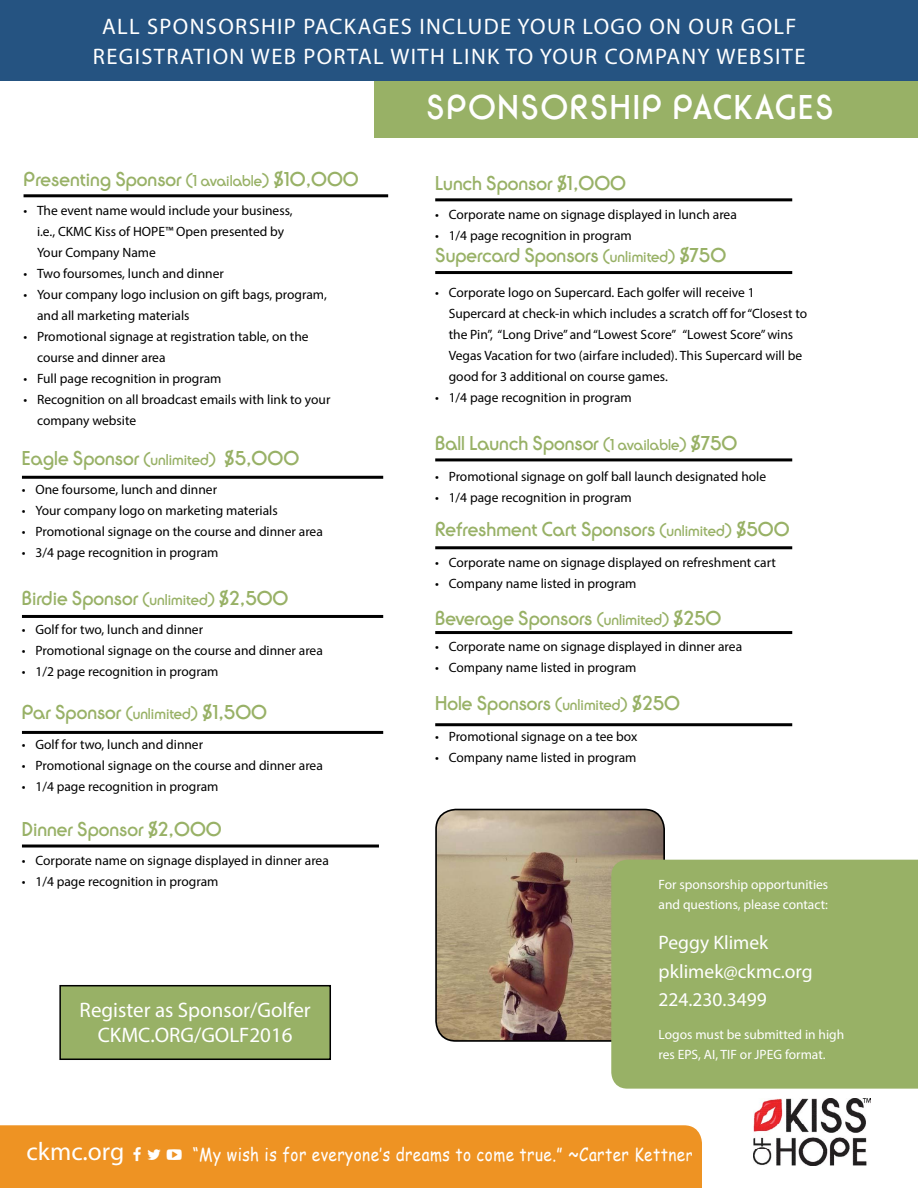
<style>
.page{position:relative;width:918px;height:1188px;background:#fff}
.page>*{position:absolute;margin:0;border:0;box-sizing:border-box;transform-origin:0 0}
.t1{font:36px "Ronda EF";letter-spacing:.05em;color:#fff}
.t2{font:25.5px "Myriad Pro";color:#fff}
.t3{font:22.5px/30px "Myriad Pro";letter-spacing:.06em;color:#fff;text-align:center}
.t4{font:21px "Ronda EF";color:#98b166}
.t5{font:21px/25.2px "Myriad Pro";color:#fff;text-align:center}
.t6{font:19.5px/28.5px "Myriad Pro";color:#fff}
.t7{font:18px "Comic Sans MS";letter-spacing:.03em;color:#fff;scale:.85 1}
.t8{font:13.5px/21px "Myriad Pro";color:#000}
.t9{font:13.5px/19.5px "Myriad Pro";color:#fff}
.s1{font-size:16.5px}
.s2{font-size:21px}
</style>
<div class="page">
<div style="left:374px;top:81px;width:544px;height:56px;background:#98b166"></div>
<img style="left:436px;top:810px;width:228px;height:229px">
<div style="left:435px;top:809px;width:230px;height:233px;border:2px solid #000;border-radius:20px"></div>
<div style="left:0;top:0;width:918px;height:81px;background:#255381"></div>
<div style="left:611px;top:860px;width:307px;height:229px;background:#98b166"></div>
<img style="left:754px;top:1099px;width:117px;height:67px">
<div style="left:0;top:1125px;width:702px;height:63px;background:#ee9323"></div>
<hr style="left:22px;top:476px;width:361px;height:3px;background:#000">
<hr style="left:22px;top:615px;width:361px;height:3px;background:#000">
<hr style="left:22px;top:731px;width:361px;height:3px;background:#000">
<hr style="left:435px;top:458px;width:357px;height:3px;background:#000">
<hr style="left:435px;top:723px;width:357px;height:3px;background:#000">
<hr style="left:435px;top:546px;width:357px;height:3px;background:#000">
<hr style="left:435px;top:198px;width:357px;height:3px;background:#000">
<hr style="left:435px;top:631px;width:357px;height:3px;background:#000">
<hr style="left:24px;top:194px;width:364px;height:3px;background:#000">
<hr style="left:435px;top:271px;width:357px;height:3px;background:#000">
<hr style="left:22px;top:845px;width:357px;height:3px;background:#000">
<div style="left:60px;top:986px;width:270px;height:73px;background:#98b166"></div>
<div style="left:59px;top:985px;width:272px;height:75px;border:2px solid #000"></div>
<svg style="left:134px;top:1147px;width:7px;height:14px"></svg>
<svg style="left:148px;top:1149px;width:13px;height:11px"></svg>
<svg style="left:167px;top:1149px;width:15px;height:11px"></svg>
<h3 class="t3" style="left:93px;top:11px;width:714px">ALL SPONSORSHIP PACKAGES INCLUDE YOUR LOGO ON OUR GOLF<br>REGISTRATION WEB PORTAL WITH LINK TO YOUR COMPANY WEBSITE</h3>
<h3 class="t4" style="left:24px;top:168px;width:337px">Presenting Sponsor <span class="s1">(1 available)</span> $10,000</h3>
<p class="t8" style="left:37px;top:200px;width:257px;text-indent:-13px">• The event name would include your business, i.e., CKMC Kiss of HOPE™ Open presented by<br>Your Company Name</p>
<p class="t8" style="left:24px;top:263px;width:202px">• Two foursomes, lunch and dinner</p>
<p class="t8" style="left:37px;top:284px;width:291px;text-indent:-13px">• Your company logo inclusion on gift bags, program, and all marketing materials</p>
<p class="t8" style="left:37px;top:326px;width:273px;text-indent:-13px">• Promotional signage at registration table, on the course and dinner area</p>
<p class="t8" style="left:24px;top:368px;width:200px">• Full page recognition in program</p>
<p class="t8" style="left:37px;top:389px;width:295px;text-indent:-13px">• Recognition on all broadcast emails with link to your company website</p>
<h3 class="t4" style="left:22px;top:448px;width:279px">Eagle Sponsor <span class="s1">(unlimited)</span> $5,000</h3>
<p class="t8" style="left:22px;top:479px;width:197px">• One foursome, lunch and dinner</p>
<p class="t8" style="left:22px;top:500px;width:257px">• Your company logo on marketing materials</p>
<p class="t8" style="left:22px;top:521px;width:302px">• Promotional signage on the course and dinner area</p>
<p class="t8" style="left:22px;top:542px;width:198px">• 3/4 page recognition in program</p>
<h3 class="t4" style="left:22px;top:587px;width:268px">Birdie Sponsor <span class="s1">(unlimited)</span> $2,500</h3>
<p class="t8" style="left:22px;top:619px;width:183px">• Golf for two, lunch and dinner</p>
<p class="t8" style="left:22px;top:640px;width:302px">• Promotional signage on the course and dinner area</p>
<p class="t8" style="left:22px;top:661px;width:198px">• 1/2 page recognition in program</p>
<h3 class="t4" style="left:22px;top:702px;width:247px">Par Sponsor <span class="s1">(unlimited)</span> $1,500</h3>
<p class="t8" style="left:22px;top:733px;width:183px">• Golf for two, lunch and dinner</p>
<p class="t8" style="left:22px;top:754px;width:302px">• Promotional signage on the course and dinner area</p>
<p class="t8" style="left:22px;top:775px;width:198px">• 1/4 page recognition in program</p>
<h3 class="t4" style="left:22px;top:818px;width:201px">Dinner Sponsor $2,000</h3>
<p class="t8" style="left:22px;top:850px;width:308px">• Corporate name on signage displayed in dinner area</p>
<p class="t8" style="left:22px;top:871px;width:198px">• 1/4 page recognition in program</p>
<h3 class="t5" style="left:80px;top:997px;width:233px">Register as Sponsor/Golfer<br>CKMC.ORG/GOLF2016</h3>
<h1 class="t1" style="left:427px;top:89px;width:408px">SPONSORSHIP PACKAGES</h1>
<h3 class="t4" style="left:435px;top:172px;width:192px">Lunch Sponsor $1,000</h3>
<p class="t8" style="left:435px;top:204px;width:303px">• Corporate name on signage displayed in lunch area</p>
<p class="t8" style="left:435px;top:225px;width:198px">• 1/4 page recognition in program</p>
<h3 class="t4" style="left:435px;top:245px;width:293px">Supercard Sponsors <span class="s1">(unlimited)</span> $750</h3>
<p class="t8" style="left:449px;top:282px;width:360px;text-indent:-14px">• Corporate logo on Supercard. Each golfer will receive 1<br>Supercard at check-in which includes a scratch off for “Closest to the Pin”, “Long Drive” and “Lowest Score” “Lowest Score” wins Vegas Vacation for two (airfare included). This Supercard will be good for 3 additional on course games.</p>
<p class="t8" style="left:435px;top:387px;width:198px">• 1/4 page recognition in program</p>
<h3 class="t4" style="left:435px;top:432px;width:304px">Ball Launch Sponsor <span class="s1">(1 available)</span> $750</h3>
<p class="t8" style="left:435px;top:466px;width:332px">• Promotional signage on golf ball launch designated hole</p>
<p class="t8" style="left:435px;top:487px;width:198px">• 1/4 page recognition in program</p>
<h3 class="t4" style="left:435px;top:519px;width:356px">Refreshment Cart Sponsors <span class="s1">(unlimited)</span> $500</h3>
<p class="t8" style="left:435px;top:552px;width:342px">• Corporate name on signage displayed on refreshment cart</p>
<p class="t8" style="left:435px;top:573px;width:203px">• Company name listed in program</p>
<h3 class="t4" style="left:435px;top:608px;width:288px">Beverage Sponsors <span class="s1">(unlimited)</span> $250</h3>
<p class="t8" style="left:435px;top:636px;width:308px">• Corporate name on signage displayed in dinner area</p>
<p class="t8" style="left:435px;top:657px;width:203px">• Company name listed in program</p>
<h3 class="t4" style="left:435px;top:693px;width:246px">Hole Sponsors <span class="s1">(unlimited)</span> $250</h3>
<p class="t8" style="left:435px;top:725px;width:204px">• Promotional signage on a tee box</p>
<p class="t8" style="left:435px;top:746px;width:203px">• Company name listed in program</p>
<p class="t9" style="left:659px;top:875px;width:171px">For sponsorship opportunities and questions, please contact:</p>
<h3 class="t6" style="left:659px;top:928px;width:156px">Peggy Klimek pklimek@ckmc.org<br>224.230.3499</h3>
<p class="t9" style="left:659px;top:1025px;width:187px">Logos must be submitted in high res EPS, AI, TIF or JPEG format.</p>
<h2 class="t2" style="left:26px;top:1136px;width:99px">ckmc.org</h2>
<h3 class="t7" style="left:193px;top:1141px;width:589px">“My wish is for everyone’s dreams to come true.” <span class="s2">~</span>Carter Kettne<span class="s1">r</span></h3>
</div>
